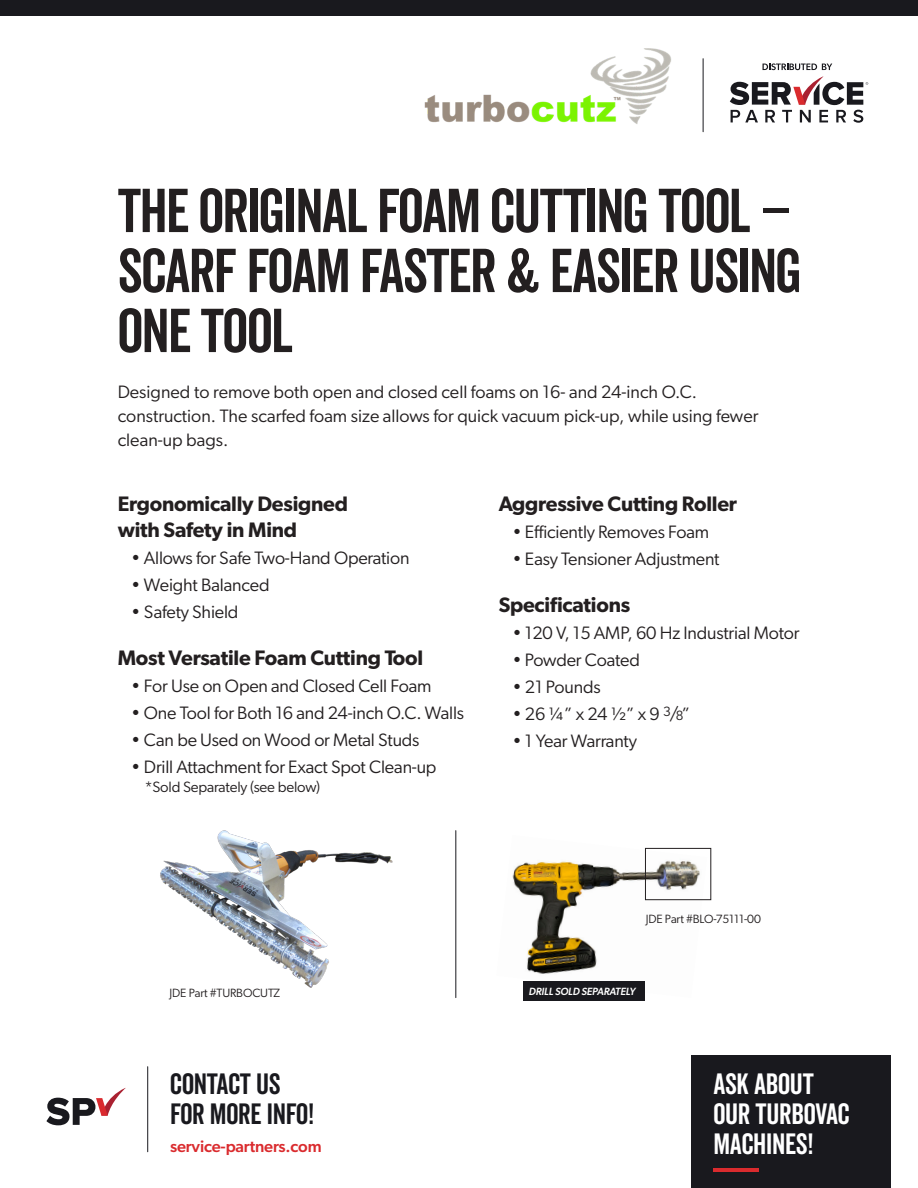
<style>
.page{position:relative;width:918px;height:1188px;background:#fff}
.page>*{position:absolute;margin:0;border:0;box-sizing:border-box;transform-origin:0 0}
.t1{font:60px/60px "Veneer Clean";letter-spacing:-.025em;color:#231f20}
.t2{font:28.5px/30px "Veneer Clean";letter-spacing:-.01em;color:#fff}
.t3{font:28.5px/30px "Veneer Clean";letter-spacing:-.01em;color:#19191e}
.t4{font:600 21px/25.5px "Gibson";letter-spacing:-.01em;color:#231f20}
.t5{font:18px/24px "Gibson";letter-spacing:-.01em;color:#231f20}
.t6{font:500 16.5px "Gibson";letter-spacing:-.01em;color:#da2b2e}
.t7{font:15px "Gibson";letter-spacing:-.01em;color:#231f20}
.t8{font:12px "Gibson";letter-spacing:-.01em;color:#231f20}
.t9{font:italic 500 10.5px "Gibson";letter-spacing:-.01em;color:#fff}
.s1{font-size:13.5px}
</style>
<div class="page">
<img style="left:160px;top:830px;width:233px;height:158px">
<svg style="left:730px;top:76px;width:138px;height:47px"></svg>
<svg style="left:763px;top:63px;width:69px;height:7px"></svg>
<hr style="left:703px;top:59px;width:1px;height:73px;background:#19191e">
<img style="left:424px;top:48px;width:247px;height:76px">
<img style="left:512px;top:847px;width:195px;height:127px">
<div style="left:0;top:0;width:918px;height:15px;background:#19191e"></div>
<hr style="left:456px;top:831px;width:1px;height:167px;background:#19191e">
<div style="left:692px;top:1055px;width:199px;height:133px;background:#19191e"></div>
<hr style="left:713px;top:1168px;width:46px;height:4px;background:#da2b2e">
<div style="left:523px;top:981px;width:122px;height:19px;background:#19191e"></div>
<div style="left:645px;top:848px;width:66px;height:52px;border:1px solid #231f20"></div>
<svg style="left:46px;top:1088px;width:80px;height:37px"></svg>
<hr style="left:147px;top:1067px;width:1px;height:85px;background:#19191e">
<p class="t1" style="left:118px;top:180px;width:675px">THE ORIGINAL FOAM CUTTING TOOL –</p>
<p class="t1" style="left:118px;top:240px;width:686px">SCARF FOAM FASTER &amp; EASIER USING<br>ONE TOOL</p>
<p class="t5" style="left:118px;top:379px;width:642px">Designed to remove both open and closed cell foams on 16- and 24-inch O.C. construction. The scarfed foam size allows for quick vacuum pick-up, while using fewer clean-up bags.</p>
<p class="t4" style="left:118px;top:491px;width:232px">Ergonomically Designed with Safety in Mind</p>
<p class="t5" style="left:131px;top:545px;width:280px">• Allows for Safe Two-Hand Operation</p>
<p class="t5" style="left:131px;top:572px;width:140px">• Weight Balanced</p>
<p class="t5" style="left:131px;top:599px;width:109px">• Safety Shield</p>
<p class="t4" style="left:118px;top:644px;width:307px">Most Versatile Foam Cutting Tool</p>
<p class="t5" style="left:131px;top:673px;width:302px">• For Use on Open and Closed Cell Foam</p>
<p class="t5" style="left:131px;top:700px;width:334px">• One Tool for Both 16 and 24-inch O.C. Walls</p>
<p class="t5" style="left:131px;top:727px;width:290px">• Can be Used on Wood or Metal Studs</p>
<p class="t5" style="left:131px;top:754px;width:307px">• Drill Attachment for Exact Spot Clean-up</p>
<p class="t7" style="left:145px;top:778px;width:177px">*Sold Separately (see below)</p>
<p class="t4" style="left:499px;top:491px;width:240px">Aggressive Cutting Roller</p>
<p class="t5" style="left:512px;top:520px;width:198px">• Efficiently Removes Foam</p>
<p class="t5" style="left:512px;top:547px;width:209px">• Easy Tensioner Adjustment</p>
<p class="t4" style="left:499px;top:592px;width:133px">Specifications</p>
<p class="t5" style="left:512px;top:621px;width:289px">• 120 V, 15 AMP, 60 Hz Industrial Motor</p>
<p class="t5" style="left:512px;top:648px;width:129px">• Powder Coated</p>
<p class="t5" style="left:512px;top:675px;width:90px">• 21 Pounds</p>
<p class="t5" style="left:512px;top:702px;width:179px">• 26 ¼” x 24 ½” x 9 <sup>3</sup>/<span class="s1">8</span>”</p>
<p class="t5" style="left:512px;top:729px;width:126px">• 1 Year Warranty</p>
<p class="t8" style="left:170px;top:986px;width:112px">JDE Part #TURBOCUTZ</p>
<p class="t3" style="left:170px;top:1068px;width:146px">CONTACT US<br>FOR MORE INFO!</p>
<p class="t6" style="left:170px;top:1136px;width:153px">service-partners.com</p>
<p class="t8" style="left:646px;top:912px;width:117px">JDE Part #BLO-75111-00</p>
<p class="t9" style="left:529px;top:985px;width:108px">DRILL SOLD SEPARATELY</p>
<p class="t2" style="left:713px;top:1068px;width:138px">ASK ABOUT<br>OUR TURBOVAC<br>MACHINES!</p>
</div>
